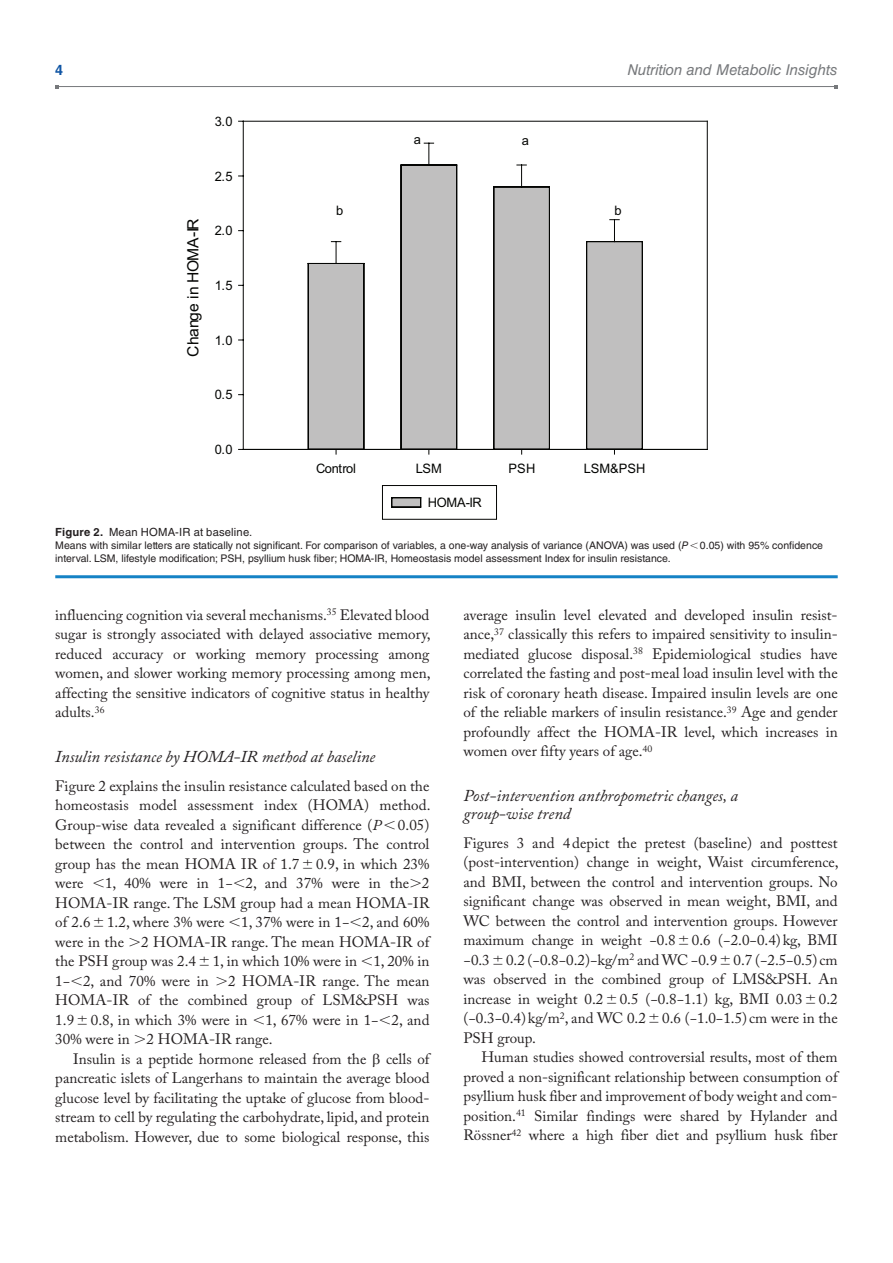
<style>
.page{position:relative;width:893px;height:1263px;background:#fff}
.page>*{position:absolute;margin:0;border:0;box-sizing:border-box;transform-origin:0 0}
.t1{font:italic 16.5px/18px "Adobe Caslon Pro";color:#231f20}
.t2{font:15.45px "Arial";letter-spacing:-.03em;color:#040503}
.t3{font:15px/19.5px "Adobe Caslon Pro";color:#231f20;text-align:justify}
.t4{font:italic 15px "Helvetica LT Std";letter-spacing:-.005em;color:#76787b}
.t5{font:700 14.25px "Helvetica LT Std";color:#1055a4}
.t6{font:13.05px "Arial";letter-spacing:-.03em;color:#040503}
.t7{font:11.25px "Helvetica LT Std";letter-spacing:.015em;color:#231f20}
.t8{font:10.5px/12.8px "Helvetica LT Std";color:#231f20}
.s1{font-weight:700}
.s2{font-style:italic}
</style>
<div class="page">
<hr style="left:57px;top:86px;width:779px;height:1px;background:#76787b">
<hr style="left:55px;top:575px;width:783px;height:3px;background:#1582c5">
<div style="left:243px;top:121px;width:464px;height:328px;background:#fff;border:1px solid #fff"></div>
<hr style="left:243px;top:121px;width:464px;height:1px;background:#040503">
<hr style="left:243px;top:121px;width:1px;height:328px;background:#040503">
<hr style="left:707px;top:121px;width:1px;height:328px;background:#040503">
<svg style="left:400px;top:142px;width:58px;height:312px"></svg>
<svg style="left:493px;top:164px;width:57px;height:290px"></svg>
<svg style="left:242px;top:219px;width:466px;height:231px"></svg>
<div style="left:382px;top:485px;width:115px;height:35px;border:1px solid #040503"></div>
<svg style="left:391px;top:497px;width:31px;height:11px"></svg>
<p class="t5" style="left:55px;top:61px;width:9px">4</p>
<p class="t4" style="left:627px;top:61px;width:212px">Nutrition and Metabolic Insights</p>
<p class="t6" style="left:215px;top:112px;width:19px">3.0</p>
<p class="t6" style="left:215px;top:167px;width:19px">2.5</p>
<p class="t2" style="left:182px;top:357px;width:140px;rotate:-90deg">Change in HOMA-IR</p>
<p class="t6" style="left:215px;top:222px;width:19px">2.0</p>
<p class="t6" style="left:215px;top:276px;width:19px">1.5</p>
<p class="t6" style="left:215px;top:331px;width:19px">1.0</p>
<p class="t6" style="left:215px;top:386px;width:19px">0.5</p>
<p class="t6" style="left:215px;top:441px;width:19px">0.0</p>
<p class="t6" style="left:414px;top:130px;width:9px">a</p>
<p class="t6" style="left:522px;top:131px;width:9px">a</p>
<p class="t6" style="left:336px;top:201px;width:9px">b</p>
<p class="t6" style="left:614px;top:201px;width:9px">b</p>
<p class="t6" style="left:316px;top:460px;width:41px">Control</p>
<p class="t6" style="left:416px;top:460px;width:28px">LSM</p>
<p class="t6" style="left:509px;top:460px;width:28px">PSH</p>
<p class="t6" style="left:584px;top:460px;width:63px">LSM&amp;PSH</p>
<p class="t6" style="left:428px;top:494px;width:55px">HOMA-IR</p>
<p class="t7" style="left:55px;top:526px;width:199px"><span class="s1">Figure 2.</span> Mean HOMA-IR at baseline.</p>
<p class="t8" style="left:55px;top:539px;width:769px">Means with similar letters are statically not significant. For comparison of variables, a one-way analysis of variance (ANOVA) was used (<span class="s2">P</span> 0.05) with 95% confidence interval. LSM, lifestyle modification; PSH, psyllium husk fiber; HOMA-IR, Homeostasis model assessment Index for insulin resistance.</p>
<p class="t3" style="left:55px;top:605px;width:377px">influencing cognition via several mechanisms.<sup>35</sup> Elevated blood sugar is strongly associated with delayed associative memory, reduced accuracy or working memory processing among women, and slower working memory processing among men, affecting the sensitive indicators of cognitive status in healthy adults.<sup>36</sup></p>
<p class="t1" style="left:55px;top:747px;width:322px">Insulin resistance by HOMA-IR method at baseline</p>
<p class="t3" style="left:55px;top:776px;width:377px">Figure 2 explains the insulin resistance calculated based on the homeostasis model assessment index (HOMA) method.<br>Group-wise data revealed a significant difference (<span class="s2">P</span> 0.05) between the control and intervention groups. The control group has the mean HOMA IR of 1.7 0.9, in which 23% were</p>
<p class="t3" style="left:55px;top:873px;width:376px;text-indent:50px">1, 40% were in 1− 2, and 37% were in the 2<br>HOMA-IR range. The LSM group had a mean HOMA-IR of 2.6 1.2, where 3% were 1, 37% were in 1− 2, and 60% were in the 2 HOMA-IR range. The mean HOMA-IR of the PSH group was 2.4 1, in which 10% were in 1, 20% in 1− 2, and 70% were in</p>
<p class="t3" style="left:228px;top:971px;width:203px">2 HOMA-IR range. The mean</p>
<p class="t3" style="left:55px;top:990px;width:376px">HOMA-IR of the combined group of LSM&amp;PSH was</p>
<p class="t3" style="left:55px;top:1010px;width:376px">1.9 0.8, in which 3% were in 1, 67% were in 1− 2, and</p>
<p class="t3" style="left:55px;top:1029px;width:219px">30% were in 2 HOMA-IR range.</p>
<p class="t3" style="left:73px;top:1049px;width:295px">Insulin is a peptide hormone released from the</p>
<p class="t3" style="left:55px;top:1049px;width:376px;text-indent:331px">cells of pancreatic islets of Langerhans to maintain the average blood glucose level by facilitating the uptake of glucose from blood&shy;stream to cell by regulating the carbohydrate, lipid, and protein metabolism. However, due to some biological response, this</p>
<p class="t3" style="left:463px;top:605px;width:376px">average insulin level elevated and developed insulin resist&shy;ance,<sup>37</sup> classically this refers to impaired sensitivity to insulin&shy;mediated glucose disposal.<sup>38</sup> Epidemiological studies have correlated the fasting and post-meal load insulin level with the risk of coronary heath disease. Impaired insulin levels are one of the reliable markers of insulin resistance.<sup>39</sup> Age and gender profoundly affect the HOMA-IR level, which increases in women over fifty years of age.<sup>40</sup></p>
<p class="t1" style="left:463px;top:786px;width:276px">Post-intervention anthropometric changes, a group-wise trend</p>
<p class="t3" style="left:463px;top:833px;width:377px">Figures 3 and 4 depict the pretest (baseline) and posttest (post-intervention) change in weight, Waist circumference, and BMI, between the control and intervention groups. No significant change was observed in mean weight, BMI, and WC between the control and intervention groups. However maximum change in weight −0.8 0.6 (−2.0−0.4) kg, BMI −0.3 0.2 (−0.8−0.2)−kg/m<sup>2</sup> and WC −0.9 0.7 (−2.5−0.5) cm was observed in the combined group of LMS&amp;PSH. An increase in weight 0.2 0.5 (−0.8−1.1) kg, BMI 0.03 0.2 (−0.3−0.4) kg/m<sup>2</sup>, and WC 0.2 0.6 (−1.0−1.5) cm were in the PSH group.</p>
<p class="t3" style="left:463px;top:1047px;width:376px;text-indent:18px">Human studies showed controversial results, most of them proved a non-significant relationship between consumption of psyllium husk fiber and improvement of body weight and com&shy;position.<sup>41</sup> Similar findings were shared by Hylander and Rössner<sup>42</sup> where a high fiber diet and psyllium husk fiber</p>
</div>
